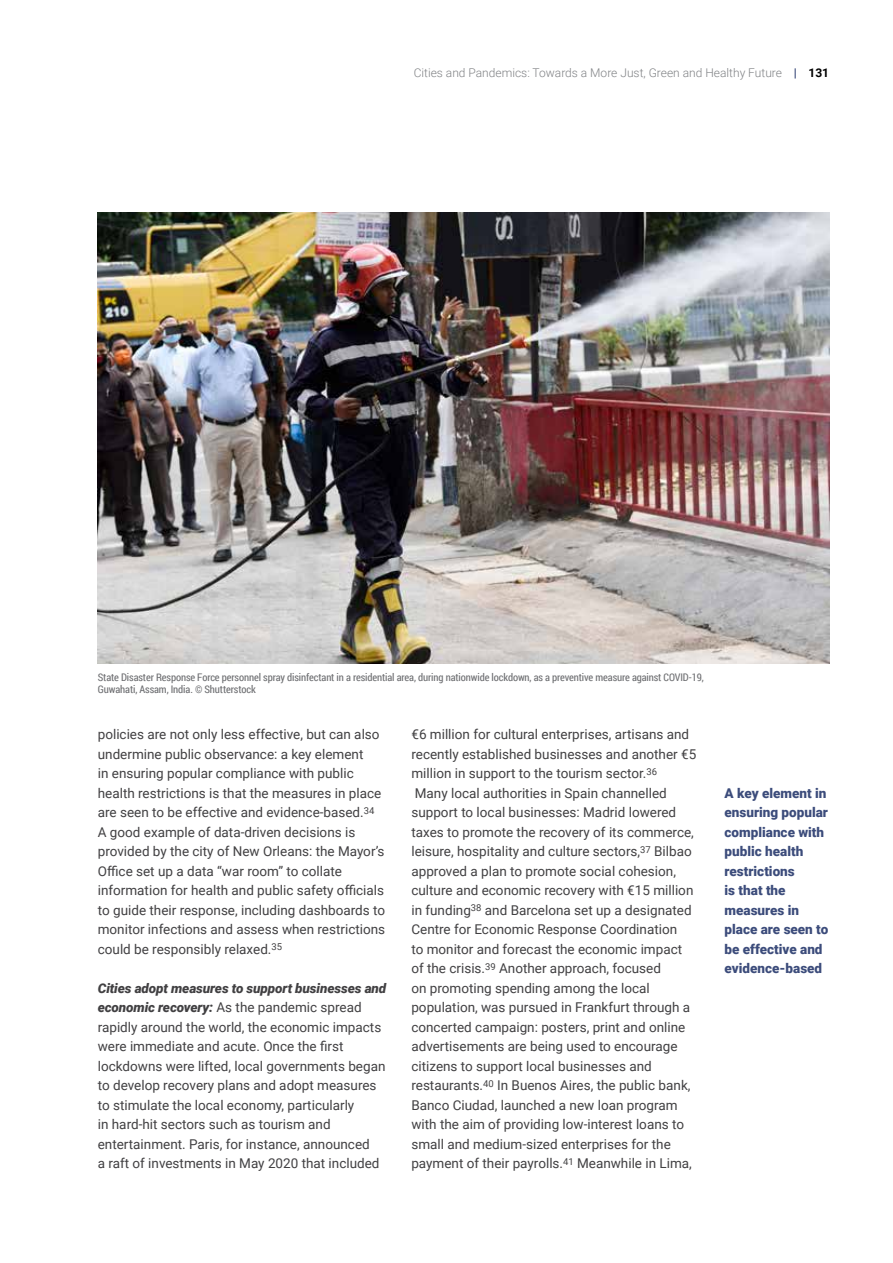
<style>
.page{position:relative;width:893px;height:1263px;background:#fff}
.page>*{position:absolute;margin:0;border:0;box-sizing:border-box;transform-origin:0 0}
.t1{font:13.5px/19.5px "Roboto";color:#414042}
.t2{font:900 13.5px/19.5px "Roboto";color:#3c4c7b}
.t3{font:italic 900 13.35px "Roboto";letter-spacing:-.01em;color:#414042}
.t4{font:300 12px "Roboto";color:#808285}
.t5{font:10.5px/12px "Roboto Condensed";letter-spacing:-.01em;color:#6d6e71}
.s1{font-weight:900;color:#3c4c7b}
.s2{font-weight:700;color:#000}
.s3{font-weight:900;font-style:italic;font-size:13.35px}
</style>
<div class="page">
<img style="left:98px;top:213px;width:731px;height:450px">
<p class="t4" style="left:414px;top:64px;width:417px">Cities and Pandemics: Towards a More Just, Green and Healthy Future <span class="s1">|</span> <span class="s2">131</span></p>
<p class="t5" style="left:98px;top:671px;width:607px">State Disaster Response Force personnel spray disinfectant in a residential area, during nationwide lockdown, as a preventive measure against COVID-19,<br>Guwahati, Assam, India. © Shutterstock</p>
<p class="t1" style="left:98px;top:724px;width:289px">policies are not only less effective, but can also undermine public observance: a key element<br>in ensuring popular compliance with public health restrictions is that the measures in place are seen to be effective and evidence-based.<sup>34<br></sup>A good example of data-driven decisions is provided by the city of New Orleans: the Mayor’s Office set up a data “war room” to collate information for health and public safety officials to guide their response, including dashboards to monitor infections and assess when restrictions could be responsibly relaxed.<sup>35</sup></p>
<p class="t3" style="left:98px;top:979px;width:290px">Cities adopt measures to support businesses and</p>
<p class="t1" style="left:98px;top:997px;width:289px"><span class="s3">economic recovery:</span> As the pandemic spread rapidly around the world, the economic impacts were immediate and acute. Once the first lockdowns were lifted, local governments began to develop recovery plans and adopt measures to stimulate the local economy, particularly<br>in hard-hit sectors such as tourism and entertainment. Paris, for instance, announced<br>a raft of investments in May 2020 that included</p>
<p class="t1" style="left:411px;top:724px;width:286px">€6 million for cultural enterprises, artisans and recently established businesses and another €5 million in support to the tourism sector.<sup>36<br></sup>Many local authorities in Spain channelled support to local businesses: Madrid lowered taxes to promote the recovery of its commerce, leisure, hospitality and culture sectors,<sup>37</sup> Bilbao approved a plan to promote social cohesion, culture and economic recovery with €15 million in funding<sup>38</sup> and Barcelona set up a designated Centre for Economic Response Coordination<br>to monitor and forecast the economic impact of the crisis.<sup>39</sup> Another approach, focused<br>on promoting spending among the local population, was pursued in Frankfurt through a concerted campaign: posters, print and online advertisements are being used to encourage citizens to support local businesses and restaurants.<sup>40</sup> In Buenos Aires, the public bank, Banco Ciudad, launched a new loan program with the aim of providing low-interest loans to small and medium-sized enterprises for the payment of their payrolls.<sup>41</sup> Meanwhile in Lima,</p>
<p class="t2" style="left:725px;top:783px;width:105px">A key element in ensuring popular compliance with public health restrictions<br>is that the measures in place are seen to be effective and evidence-based</p>
</div>
